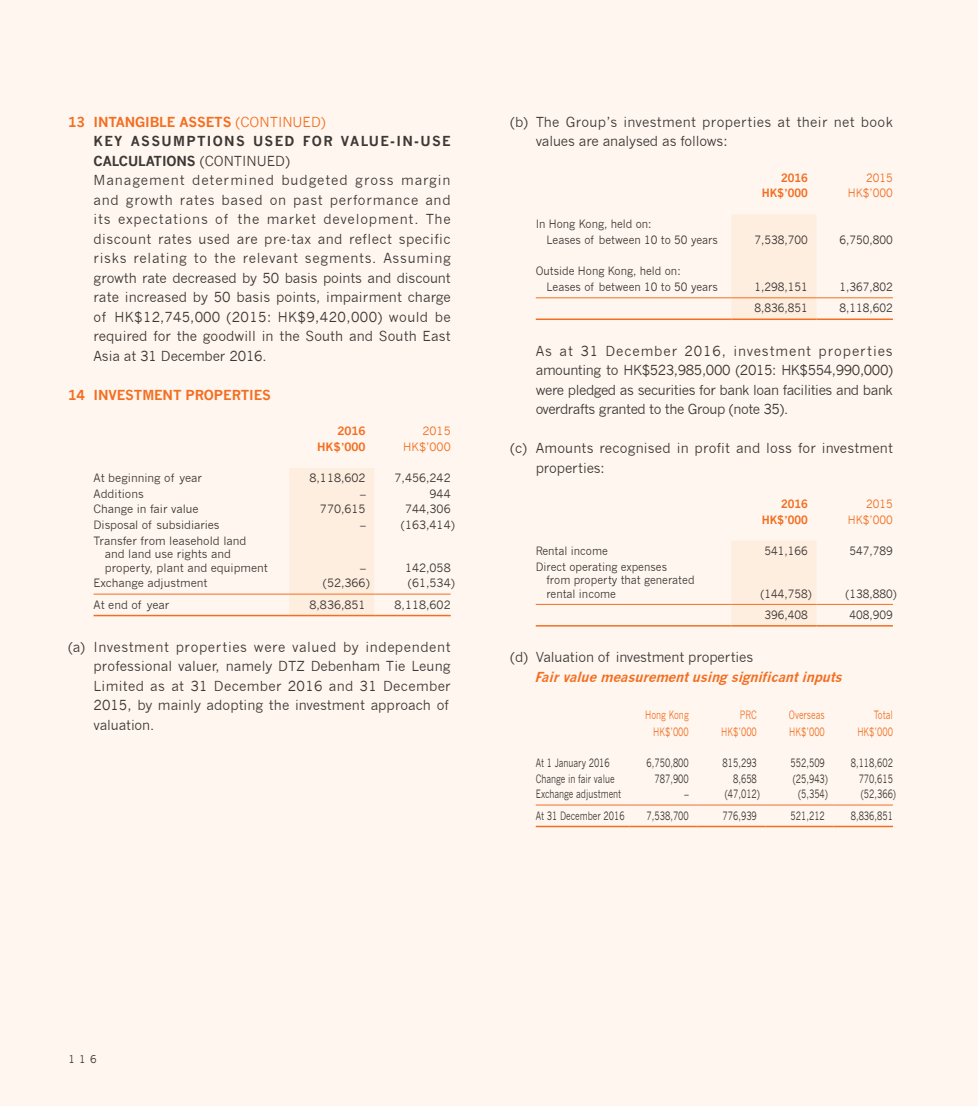
<style>
.page{position:relative;width:978px;height:1106px;background:#fef6ef}
.page>*{position:absolute;margin:0;border:0;box-sizing:border-box;transform-origin:0 0}
.t1{font:13.5px/19.5px "News Gothic";letter-spacing:.035em;color:#3e3835}
.t2{font:13.5px/19.5px "News Gothic";letter-spacing:.01em;color:#3e3835}
.t3{font:italic 700 13.5px "News Gothic";color:#f36e21}
.t4{font:13.5px "News Gothic";letter-spacing:-.01em;color:#3e3835}
.t5{font:700 13.5px "News Gothic";letter-spacing:-.01em;color:#f36e21}
.t6{font:11.25px/15.6px "News Gothic";color:#3e3835;scale:.95 1}
.t7{font:11.25px/13.5px "News Gothic";color:#3e3835}
.t8{font:11.25px "News Gothic";color:#3e3835;scale:.75 1}
.t9{font:11.25px "News Gothic";color:#f36e21;scale:.75 1}
.t10{font:700 11.25px "News Gothic";color:#f36e21;scale:.95 1}
.t11{font:11.25px "News Gothic";color:#f36e21;scale:.95 1}
.t12{font:700 11.25px "News Gothic";color:#f36e21}
.t13{font:11.25px "News Gothic";color:#f36e21}
.t14{font:10.5px "News Gothic";color:#3e3835}
.s1{font-weight:700;color:#f36e21}
.s2{color:#f36e21}
.s3{font-weight:700}
</style>
<div class="page">
<div style="left:289px;top:468px;width:85px;height:147px;background:#feeee0"></div>
<hr style="left:94px;top:593px;width:195px;height:1px;background:#f36e21">
<hr style="left:289px;top:593px;width:85px;height:1px;background:#f36e21">
<hr style="left:374px;top:593px;width:77px;height:1px;background:#f36e21">
<hr style="left:94px;top:615px;width:195px;height:1px;background:#f36e21">
<hr style="left:289px;top:615px;width:85px;height:1px;background:#f36e21">
<hr style="left:374px;top:615px;width:77px;height:1px;background:#f36e21">
<div style="left:731px;top:214px;width:85px;height:104px;background:#feeee0"></div>
<hr style="left:536px;top:297px;width:195px;height:1px;background:#f36e21">
<hr style="left:731px;top:297px;width:85px;height:1px;background:#f36e21">
<hr style="left:816px;top:297px;width:77px;height:1px;background:#f36e21">
<hr style="left:536px;top:318px;width:195px;height:2px;background:#f36e21">
<hr style="left:731px;top:318px;width:85px;height:2px;background:#f36e21">
<hr style="left:816px;top:318px;width:77px;height:2px;background:#f36e21">
<div style="left:731px;top:541px;width:85px;height:84px;background:#feeee0"></div>
<hr style="left:536px;top:604px;width:195px;height:1px;background:#f36e21">
<hr style="left:731px;top:604px;width:85px;height:1px;background:#f36e21">
<hr style="left:816px;top:604px;width:77px;height:1px;background:#f36e21">
<hr style="left:536px;top:625px;width:195px;height:1px;background:#f36e21">
<hr style="left:731px;top:625px;width:85px;height:1px;background:#f36e21">
<hr style="left:816px;top:625px;width:77px;height:1px;background:#f36e21">
<hr style="left:536px;top:804px;width:93px;height:1px;background:#f36e21">
<hr style="left:629px;top:804px;width:68px;height:1px;background:#f36e21">
<hr style="left:697px;top:804px;width:68px;height:1px;background:#f36e21">
<hr style="left:765px;top:804px;width:68px;height:1px;background:#f36e21">
<hr style="left:833px;top:804px;width:60px;height:1px;background:#f36e21">
<hr style="left:536px;top:825px;width:93px;height:2px;background:#f36e21">
<hr style="left:629px;top:825px;width:68px;height:2px;background:#f36e21">
<hr style="left:697px;top:825px;width:68px;height:2px;background:#f36e21">
<hr style="left:765px;top:825px;width:68px;height:2px;background:#f36e21">
<hr style="left:833px;top:825px;width:60px;height:2px;background:#f36e21">
<p class="t1" style="left:94px;top:112px;width:359px;text-indent:-26px"><span class="s1">13 INTANGIBLE ASSETS</span> <span class="s2">(CONTINUED)<br></span><span class="s3">KEY ASSUMPTIONS USED FOR VALUE-IN-USE CALCULATIONS</span> (CONTINUED)<br>Management determined budgeted gross margin and growth rates based on past performance and its expectations of the market development. The discount rates used are pre-tax and reflect specific risks relating to the relevant segments. Assuming growth rate decreased by 50 basis points and discount rate increased by 50 basis points, impairment charge of HK$12,745,000 (2015: HK$9,420,000) would be required for the goodwill in the South and South East Asia at 31 December 2016.</p>
<p class="t5" style="left:68px;top:386px;width:205px">14 INVESTMENT PROPERTIES</p>
<p class="t12" style="left:338px;top:424px;width:30px">2016</p>
<p class="t13" style="left:423px;top:424px;width:30px">2015</p>
<p class="t12" style="left:317px;top:440px;width:50px">HK$’000</p>
<p class="t13" style="left:403px;top:440px;width:49px">HK$’000</p>
<p class="t7" style="left:94px;top:471px;width:110px">At beginning of year</p>
<p class="t7" style="left:309px;top:471px;width:58px">8,118,602</p>
<p class="t7" style="left:394px;top:471px;width:58px">7,456,242</p>
<p class="t7" style="left:94px;top:487px;width:52px">Additions</p>
<p class="t7" style="left:360px;top:487px;width:7px">–</p>
<p class="t7" style="left:430px;top:487px;width:23px">944</p>
<p class="t7" style="left:94px;top:502px;width:107px">Change in fair value</p>
<p class="t7" style="left:320px;top:502px;width:47px">770,615</p>
<p class="t7" style="left:405px;top:502px;width:47px">744,306</p>
<p class="t7" style="left:94px;top:518px;width:128px">Disposal of subsidiaries</p>
<p class="t7" style="left:360px;top:518px;width:7px">–</p>
<p class="t7" style="left:401px;top:518px;width:55px">(163,414)</p>
<p class="t7" style="left:105px;top:534px;width:165px;text-indent:-11px">Transfer from leasehold land and land use rights and property, plant and equipment</p>
<p class="t7" style="left:360px;top:561px;width:7px">–</p>
<p class="t7" style="left:405px;top:561px;width:47px">142,058</p>
<p class="t7" style="left:94px;top:576px;width:116px">Exchange adjustment</p>
<p class="t7" style="left:323px;top:576px;width:48px">(52,366)</p>
<p class="t7" style="left:408px;top:576px;width:48px">(61,534)</p>
<p class="t7" style="left:94px;top:598px;width:77px">At end of year</p>
<p class="t7" style="left:309px;top:598px;width:58px">8,836,851</p>
<p class="t7" style="left:394px;top:598px;width:58px">8,118,602</p>
<p class="t2" style="left:94px;top:637px;width:359px;text-indent:-26px">(a) Investment properties were valued by independent professional valuer, namely DTZ Debenham Tie Leung Limited as at 31 December 2016 and 31 December 2015, by mainly adopting the investment approach of valuation.</p>
<p class="t2" style="left:536px;top:112px;width:359px;text-indent:-26px">(b) The Group’s investment properties at their net book values are analysed as follows:</p>
<p class="t10" style="left:781px;top:171px;width:30px">2016</p>
<p class="t11" style="left:866px;top:171px;width:30px">2015</p>
<p class="t10" style="left:762px;top:186px;width:50px">HK$’000</p>
<p class="t11" style="left:848px;top:187px;width:49px">HK$’000</p>
<p class="t6" style="left:546px;top:217px;width:182px;text-indent:-11px">In Hong Kong, held on:<br>Leases of between 10 to 50 years</p>
<p class="t6" style="left:754px;top:232px;width:58px">7,538,700</p>
<p class="t6" style="left:839px;top:232px;width:58px">6,750,800</p>
<p class="t6" style="left:546px;top:263px;width:182px;text-indent:-11px">Outside Hong Kong, held on:<br>Leases of between 10 to 50 years</p>
<p class="t6" style="left:754px;top:279px;width:58px">1,298,151</p>
<p class="t6" style="left:839px;top:279px;width:58px">1,367,802</p>
<p class="t6" style="left:754px;top:300px;width:58px">8,836,851</p>
<p class="t6" style="left:839px;top:300px;width:58px">8,118,602</p>
<p class="t2" style="left:536px;top:341px;width:359px;text-align:justify">As at 31 December 2016, investment properties amounting to HK$523,985,000 (2015: HK$554,990,000) were pledged as securities for bank loan facilities and bank overdrafts granted to the Group (note 35).</p>
<p class="t2" style="left:536px;top:438px;width:359px;text-indent:-26px">(c) Amounts recognised in profit and loss for investment properties:</p>
<p class="t10" style="left:781px;top:497px;width:30px">2016</p>
<p class="t11" style="left:866px;top:497px;width:30px">2015</p>
<p class="t10" style="left:762px;top:512px;width:50px">HK$’000</p>
<p class="t11" style="left:848px;top:513px;width:49px">HK$’000</p>
<p class="t6" style="left:536px;top:543px;width:77px">Rental income</p>
<p class="t6" style="left:764px;top:543px;width:47px">541,166</p>
<p class="t6" style="left:849px;top:543px;width:47px">547,789</p>
<p class="t6" style="left:546px;top:559px;width:157px;line-height:13.5px;text-indent:-11px">Direct operating expenses<br>from property that generated rental income</p>
<p class="t6" style="left:761px;top:585px;width:55px">(144,758)</p>
<p class="t6" style="left:846px;top:585px;width:55px">(138,880)</p>
<p class="t6" style="left:764px;top:607px;width:47px">396,408</p>
<p class="t6" style="left:849px;top:607px;width:47px">408,909</p>
<p class="t4" style="left:510px;top:649px;width:244px">(d) Valuation of investment properties</p>
<p class="t3" style="left:534px;top:668px;width:313px">Fairvaluemeasurementusingsignificantinputs</p>
<p class="t9" style="left:645px;top:708px;width:60px">Hong Kong</p>
<p class="t9" style="left:740px;top:708px;width:24px">PRC</p>
<p class="t9" style="left:789px;top:708px;width:49px">Overseas</p>
<p class="t9" style="left:874px;top:708px;width:27px">Total</p>
<p class="t9" style="left:653px;top:725px;width:49px">HK$’000</p>
<p class="t9" style="left:721px;top:725px;width:49px">HK$’000</p>
<p class="t9" style="left:789px;top:725px;width:49px">HK$’000</p>
<p class="t9" style="left:857px;top:725px;width:49px">HK$’000</p>
<p class="t8" style="left:536px;top:756px;width:100px">At 1 January 2016</p>
<p class="t8" style="left:647px;top:756px;width:58px">6,750,800</p>
<p class="t8" style="left:723px;top:756px;width:47px">815,293</p>
<p class="t8" style="left:791px;top:756px;width:47px">552,509</p>
<p class="t8" style="left:851px;top:756px;width:58px">8,118,602</p>
<p class="t8" style="left:536px;top:772px;width:107px">Change in fair value</p>
<p class="t8" style="left:655px;top:772px;width:47px">787,900</p>
<p class="t8" style="left:733px;top:772px;width:33px">8,658</p>
<p class="t8" style="left:793px;top:772px;width:48px">(25,943)</p>
<p class="t8" style="left:859px;top:772px;width:47px">770,615</p>
<p class="t8" style="left:536px;top:787px;width:116px">Exchange adjustment</p>
<p class="t8" style="left:685px;top:787px;width:7px">–</p>
<p class="t8" style="left:725px;top:787px;width:48px">(47,012)</p>
<p class="t8" style="left:798px;top:787px;width:41px">(5,354)</p>
<p class="t8" style="left:861px;top:787px;width:48px">(52,366)</p>
<p class="t8" style="left:536px;top:809px;width:120px">At 31 December 2016</p>
<p class="t8" style="left:647px;top:809px;width:58px">7,538,700</p>
<p class="t8" style="left:723px;top:809px;width:47px">776,939</p>
<p class="t8" style="left:791px;top:809px;width:47px">521,212</p>
<p class="t8" style="left:851px;top:809px;width:58px">8,836,851</p>
<p class="t14" style="left:69px;top:1052px;width:30px">116</p>
</div>
